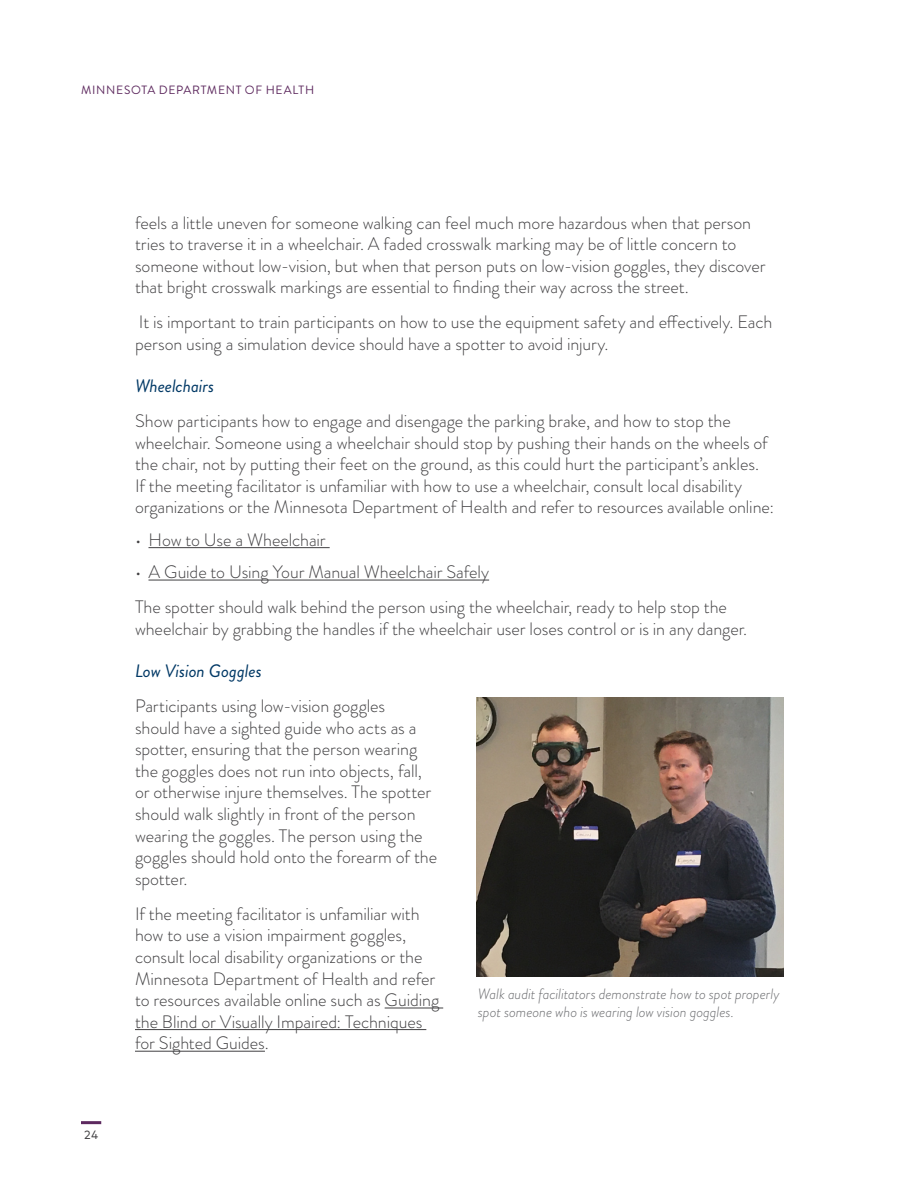
<style>
.page{position:relative;width:918px;height:1188px;background:#fff}
.page>*{position:absolute;margin:0;border:0;box-sizing:border-box;transform-origin:0 0}
.Body{font:300 18px/21.6px "Brandon Grotesque";letter-spacing:-.005em;color:#414042}
.Body_Bullet{font:300 18px "Brandon Grotesque";letter-spacing:-.005em;color:#414042}
.t1{font:italic 18px "Brandon Grotesque";letter-spacing:-.005em;color:#003865}
.Image_Caption{font:italic 300 15px/18px "Brandon Grotesque";letter-spacing:-.005em;color:#6d6e71}
.t2{font:12px "Brandon Grotesque";letter-spacing:.06em;color:#5e2a5f}
.t3{font:12px "Mark Offc Pro";color:#414042}
</style>
<div class="page">
<hr style="left:81px;top:1121px;width:20px;height:3px;background:#5d295f">
<hr style="left:148px;top:547px;width:182px;height:1px;background:#414042">
<hr style="left:148px;top:580px;width:341px;height:1px;background:#414042">
<hr style="left:385px;top:1008px;width:58px;height:1px;background:#414042">
<hr style="left:135px;top:1029px;width:291px;height:1px;background:#414042">
<hr style="left:135px;top:1051px;width:130px;height:1px;background:#414042">
<img style="left:476px;top:697px;width:308px;height:280px">
<p class="t2" style="left:81px;top:82px;width:235px">MINNESOTA DEPARTMENT OF HEALTH</p>
<p class="t3" style="left:84px;top:1126px;width:16px">24</p>
<p class="Body" style="left:135px;top:212px;width:632px">feels a little uneven for someone walking can feel much more hazardous when that person tries to traverse it in a wheelchair. A faded crosswalk marking may be of little concern to someone without low-vision, but when that person puts on low-vision goggles, they discover that bright crosswalk markings are essential to finding their way across the street.</p>
<p class="Body" style="left:135px;top:312px;width:639px">It is important to train participants on how to use the equipment safety and effectively. Each person using a simulation device should have a spotter to avoid injury.</p>
<h4 class="t1" style="left:135px;top:373px;width:81px">Wheelchairs</h4>
<p class="Body" style="left:135px;top:410px;width:641px">Show participants how to engage and disengage the parking brake, and how to stop the wheelchair. Someone using a wheelchair should stop by pushing their hands on the wheels of the chair, not by putting their feet on the ground, as this could hurt the participant’s ankles.<br>If the meeting facilitator is unfamiliar with how to use a wheelchair, consult local disability organizations or the Minnesota Department of Health and refer to resources available online:</p>
<p class="Body_Bullet" style="left:135px;top:527px;width:192px">• How to Use a Wheelchair</p>
<p class="Body_Bullet" style="left:135px;top:560px;width:356px">• A Guide to Using Your Manual Wheelchair Safely</p>
<p class="Body" style="left:135px;top:596px;width:614px">The spotter should walk behind the person using the wheelchair, ready to help stop the wheelchair by grabbing the handles if the wheelchair user loses control or is in any danger.</p>
<h4 class="t1" style="left:135px;top:658px;width:128px">Low Vision Goggles</h4>
<p class="Body" style="left:135px;top:695px;width:304px">Participants using low-vision goggles<br>should have a sighted guide who acts as a spotter, ensuring that the person wearing the goggles does not run into objects, fall, or otherwise injure themselves. The spotter should walk slightly in front of the person wearing the goggles. The person using the goggles should hold onto the forearm of the spotter.</p>
<p class="Body" style="left:135px;top:903px;width:306px">If the meeting facilitator is unfamiliar with how to use a vision impairment goggles, consult local disability organizations or the Minnesota Department of Health and refer to resources available online such as Guiding the Blind or Visually Impaired: Techniques for Sighted Guides.</p>
<p class="Image_Caption" style="left:478px;top:985px;width:303px">Walk audit facilitators demonstrate how to spot properly spot someone who is wearing low vision goggles.</p>
</div>
